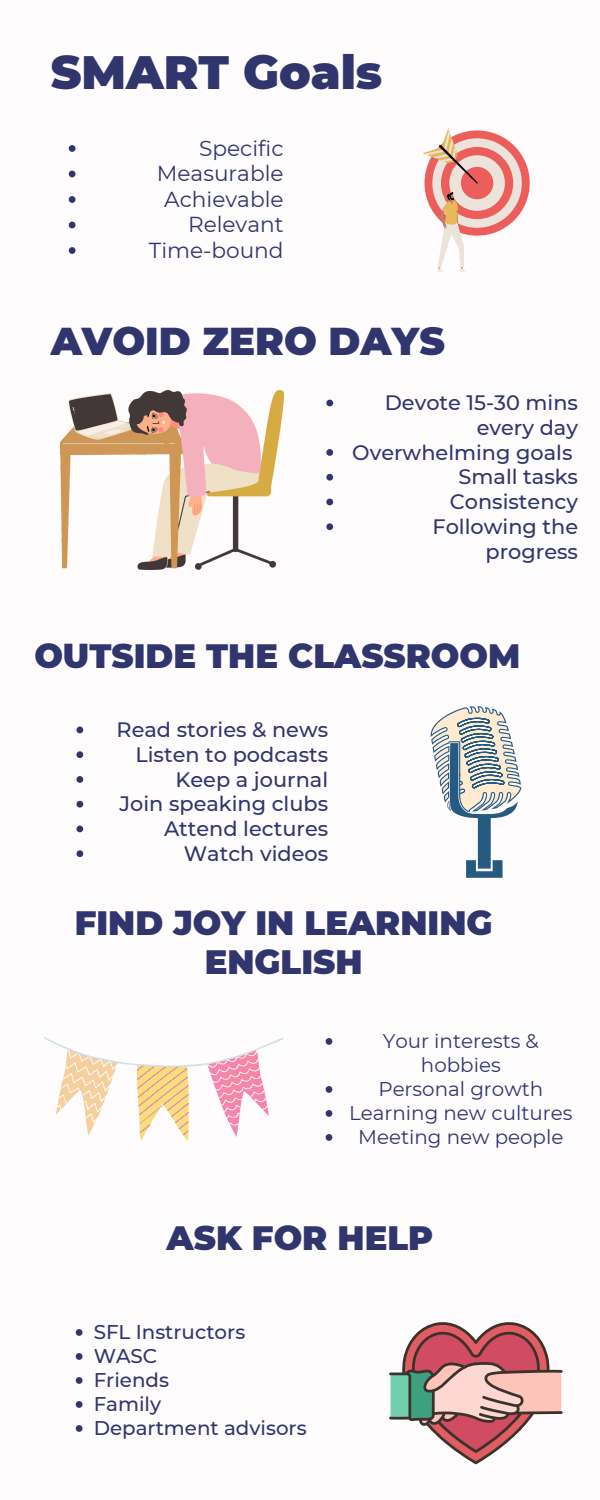
<style>
.page{position:relative;width:600px;height:1500px;background:#fff}
.page>*{position:absolute;margin:0;border:0;box-sizing:border-box;transform-origin:0 0}
.t1{font:900 46.8px "Montserrat";color:#31356e}
.t2{font:900 38.8px "Montserrat";color:#31356e}
.t3{font:900 33.8px/38.2px "Montserrat";color:#31356e;text-align:center}
.t4{font:21.6px "Montserrat";color:#31356e}
.t5{font:500 20.8px/24.8px "Montserrat";color:#31356e;text-align:right}
.t6{font:19.8px/24px "Montserrat";color:#31356e;text-align:center}
.t7{font:500 19.8px "Montserrat";color:#31356e}
</style>
<div class="page">
<div style="left:425px;top:130px;width:105px;height:106px;background:#ec5e5c;border-radius:50%"></div>
<div style="left:432px;top:138px;width:90px;height:90px;background:#ece3da;border-radius:50%"></div>
<div style="left:441px;top:147px;width:72px;height:72px;background:#ec5e5c;border-radius:50%"></div>
<div style="left:449px;top:155px;width:56px;height:56px;background:#ece3da;border-radius:50%"></div>
<div style="left:461px;top:167px;width:32px;height:32px;background:#ec5e5c;border-radius:50%"></div>
<svg style="left:438px;top:191px;width:29px;height:81px"></svg>
<svg style="left:422px;top:128px;width:56px;height:56px"></svg>
<img style="left:60px;top:391px;width:224px;height:179px">
<svg style="left:431px;top:706px;width:90px;height:172px"></svg>
<svg style="left:44px;top:1037px;width:240px;height:105px"></svg>
<svg style="left:389px;top:1322px;width:174px;height:142px"></svg>
<svg style="left:69px;top:145px;width:7px;height:7px"></svg>
<svg style="left:69px;top:171px;width:7px;height:6px"></svg>
<svg style="left:69px;top:196px;width:7px;height:7px"></svg>
<svg style="left:69px;top:222px;width:7px;height:6px"></svg>
<svg style="left:69px;top:247px;width:7px;height:7px"></svg>
<svg style="left:326px;top:400px;width:7px;height:6px"></svg>
<svg style="left:326px;top:449px;width:7px;height:7px"></svg>
<svg style="left:326px;top:474px;width:7px;height:7px"></svg>
<svg style="left:326px;top:499px;width:7px;height:6px"></svg>
<svg style="left:326px;top:523px;width:7px;height:7px"></svg>
<svg style="left:76px;top:727px;width:7px;height:6px"></svg>
<svg style="left:76px;top:751px;width:7px;height:7px"></svg>
<svg style="left:76px;top:776px;width:7px;height:7px"></svg>
<svg style="left:76px;top:801px;width:7px;height:7px"></svg>
<svg style="left:76px;top:826px;width:7px;height:6px"></svg>
<svg style="left:76px;top:850px;width:7px;height:7px"></svg>
<svg style="left:326px;top:1038px;width:6px;height:7px"></svg>
<svg style="left:326px;top:1086px;width:6px;height:7px"></svg>
<svg style="left:326px;top:1110px;width:6px;height:7px"></svg>
<svg style="left:326px;top:1134px;width:6px;height:7px"></svg>
<svg style="left:76px;top:1329px;width:6px;height:7px"></svg>
<svg style="left:76px;top:1353px;width:6px;height:7px"></svg>
<svg style="left:76px;top:1377px;width:6px;height:7px"></svg>
<svg style="left:76px;top:1401px;width:6px;height:7px"></svg>
<svg style="left:76px;top:1425px;width:6px;height:7px"></svg>
<p class="t1" style="left:51px;top:43px;width:333px">SMART Goals</p>
<p class="t4" style="left:199px;top:135px;width:86px">Specific</p>
<p class="t4" style="left:157px;top:160px;width:128px">Measurable</p>
<p class="t4" style="left:164px;top:186px;width:121px">Achievable</p>
<p class="t4" style="left:188px;top:211px;width:97px">Relevant</p>
<p class="t4" style="left:149px;top:237px;width:136px">Ti me-bound</p>
<p class="t2" style="left:51px;top:318px;width:396px">AVOID ZERO DAYS</p>
<p class="t5" style="left:385px;top:390px;width:195px">Devote 15-30 mi ns every day</p>
<p class="t5" style="left:352px;top:440px;width:222px">Overwhelmi ng goals</p>
<p class="t5" style="left:459px;top:465px;width:121px">Small tasks</p>
<p class="t5" style="left:450px;top:489px;width:130px">Consistency</p>
<p class="t5" style="left:432px;top:514px;width:147px">Followi ng the progress</p>
<p class="t3" style="left:34px;top:636px;width:487px">OUTSIDE THE CLASSROOM</p>
<p class="t5" style="left:117px;top:717px;width:213px">Read stories &amp; news</p>
<p class="t5" style="left:135px;top:742px;width:194px">Listen to podcasts</p>
<p class="t5" style="left:176px;top:767px;width:154px">Keep a journal</p>
<p class="t5" style="left:120px;top:791px;width:210px">Joi n speaki ng clubs</p>
<p class="t5" style="left:164px;top:816px;width:166px">Attend lectures</p>
<p class="t5" style="left:184px;top:841px;width:146px">Watch vi deos</p>
<p class="t3" style="left:75px;top:904px;width:419px">FIND JOY IN LEARNING<br>ENGLISH</p>
<p class="t6" style="left:383px;top:1029px;width:158px">Your i nterests &amp; hobbies</p>
<p class="t6" style="left:378px;top:1077px;width:166px">Personal growth</p>
<p class="t6" style="left:349px;top:1101px;width:225px">Learni ng new cultures</p>
<p class="t6" style="left:358px;top:1125px;width:207px">Meeti ng new people</p>
<p class="t3" style="left:167px;top:1219px;width:268px">ASK FOR HELP</p>
<p class="t7" style="left:94px;top:1320px;width:153px">SFL Instructors</p>
<p class="t7" style="left:94px;top:1344px;width:65px">WASC</p>
<p class="t7" style="left:94px;top:1368px;width:77px">Friends</p>
<p class="t7" style="left:94px;top:1392px;width:69px">Family</p>
<p class="t7" style="left:94px;top:1416px;width:214px">Department advisors</p>
</div>
